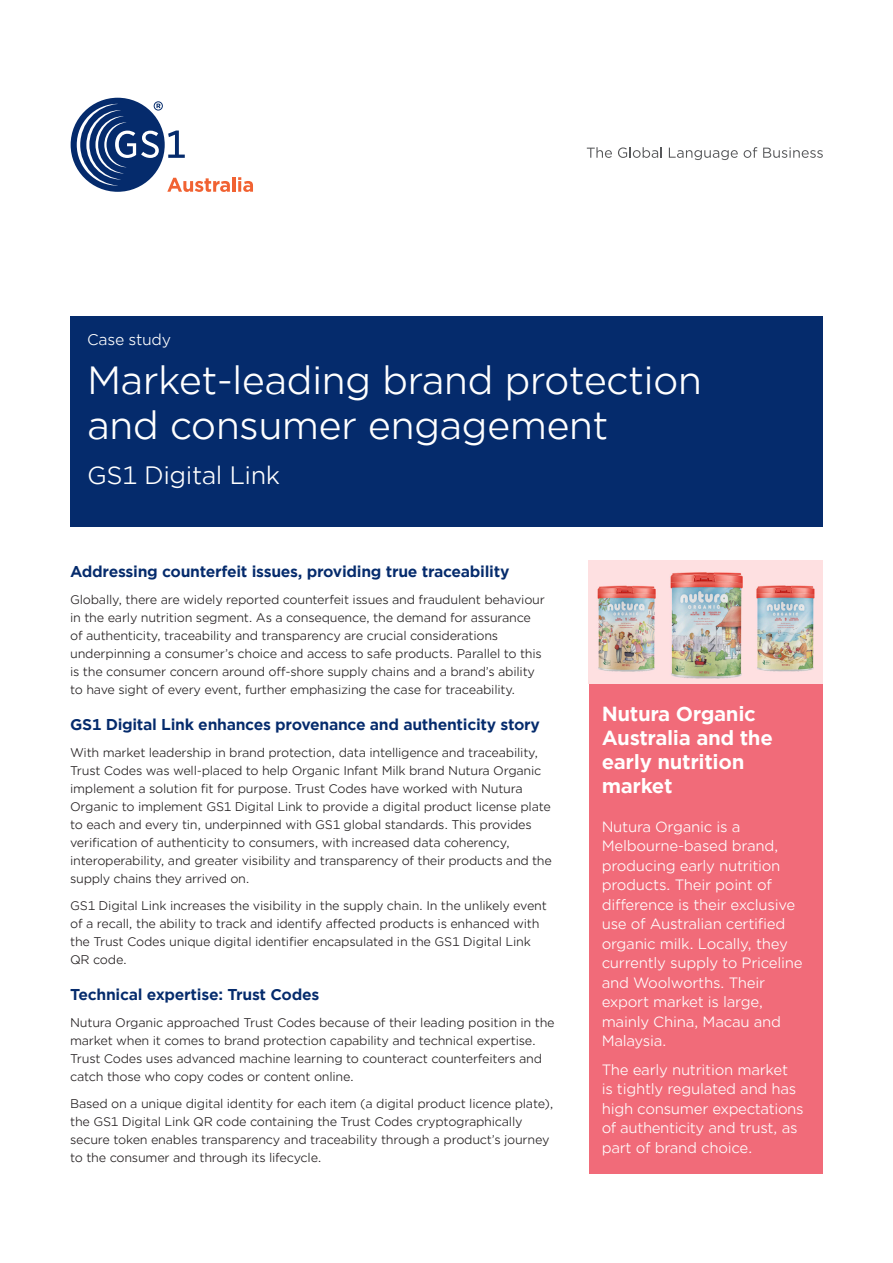
<style>
.page{position:relative;width:893px;height:1263px;background:#fff}
.page>*{position:absolute;margin:0;border:0;box-sizing:border-box;transform-origin:0 0}
.t1{font:37.5px/45px "Gotham Office";letter-spacing:-.02em;color:#fff}
.t2{font:24px "Gotham Office";letter-spacing:-.02em;color:#fff}
._6_Cover_Subline_2{font:700 19.5px/24px "Gotham Office";letter-spacing:-.02em;color:#fff}
._13_Subhead_1__11pt{font:700 15px "Gotham Office";letter-spacing:-.02em;color:#052b6c}
.t3{font:15px "Gotham Office";letter-spacing:-.02em;color:#fff}
._16_Body_Text__8pt{font:14.25px/19.5px "Gotham Office";letter-spacing:-.02em;color:#fff}
._16_Body_Text__8pt-2{font:12px/18px "Gotham Office";letter-spacing:-.02em;color:#231f20}
</style>
<div class="page">
<div style="left:71px;top:98px;width:94px;height:94px;background:#052b6c;border-radius:50%"></div>
<svg style="left:77px;top:101px;width:153px;height:91px"></svg>
<hr style="left:232px;top:177px;width:3px;height:15px;background:#f16232">
<svg style="left:238px;top:177px;width:15px;height:15px"></svg>
<svg style="left:587px;top:147px;width:25px;height:11px"></svg>
<svg style="left:618px;top:147px;width:44px;height:11px"></svg>
<svg style="left:669px;top:148px;width:69px;height:12px"></svg>
<svg style="left:744px;top:147px;width:13px;height:11px"></svg>
<svg style="left:763px;top:147px;width:60px;height:11px"></svg>
<div style="left:70px;top:316px;width:753px;height:210px;background:#052b6c"></div>
<div style="left:589px;top:684px;width:234px;height:490px;background:#f16b79"></div>
<img style="left:589px;top:560px;width:234px;height:123px">
<p class="t3" style="left:87px;top:329px;width:86px">Case study</p>
<h1 class="t1" style="left:87px;top:357px;width:616px">Market-leading brand protection and consumer engagement</h1>
<h2 class="t2" style="left:87px;top:459px;width:194px">GS1 Digital Link</h2>
<p class="_13_Subhead_1__11pt" style="left:70px;top:561px;width:441px">Addressing counterfeit issues, providing true traceability</p>
<p class="_16_Body_Text__8pt-2" style="left:70px;top:590px;width:476px">Globally, there are widely reported counterfeit issues and fraudulent behaviour in the early nutrition segment. As a consequence, the demand for assurance of authenticity, traceability and transparency are crucial considerations underpinning a consumer’s choice and access to safe products. Parallel to this is the consumer concern around off-shore supply chains and a brand’s ability to have sight of every event, further emphasizing the case for traceability.</p>
<p class="_13_Subhead_1__11pt" style="left:70px;top:714px;width:471px">GS1 Digital Link enhances provenance and authenticity story</p>
<p class="_16_Body_Text__8pt-2" style="left:70px;top:743px;width:483px">With market leadership in brand protection, data intelligence and traceability, Trust Codes was well-placed to help Organic Infant Milk brand Nutura Organic implement a solution fit for purpose. Trust Codes have worked with Nutura Organic to implement GS1 Digital Link to provide a digital product license plate to each and every tin, underpinned with GS1 global standards. This provides verification of authenticity to consumers, with increased data coherency, interoperability, and greater visibility and transparency of their products and the supply chains they arrived on.</p>
<p class="_16_Body_Text__8pt-2" style="left:70px;top:896px;width:478px">GS1 Digital Link increases the visibility in the supply chain. In the unlikely event of a recall, the ability to track and identify affected products is enhanced with the Trust Codes unique digital identifier encapsulated in the GS1 Digital Link QR code.</p>
<p class="_13_Subhead_1__11pt" style="left:70px;top:984px;width:251px">Technical expertise: Trust Codes</p>
<p class="_16_Body_Text__8pt-2" style="left:70px;top:1013px;width:486px">Nutura Organic approached Trust Codes because of their leading position in the market when it comes to brand protection capability and technical expertise.<br>Trust Codes uses advanced machine learning to counteract counterfeiters and catch those who copy codes or content online.</p>
<p class="_16_Body_Text__8pt-2" style="left:70px;top:1094px;width:485px">Based on a unique digital identity for each item (a digital product licence plate), the GS1 Digital Link QR code containing the Trust Codes cryptographically secure token enables transparency and traceability through a product’s journey to the consumer and through its lifecycle.</p>
<p class="_6_Cover_Subline_2" style="left:602px;top:701px;width:173px">Nutura Organic<br>Australia and the early nutrition market</p>
<p class="_16_Body_Text__8pt" style="left:602px;top:816px;width:202px">Nutura Organic is a<br>Melbourne-based brand, producing early nutrition products. Their point of difference is their exclusive use of Australian certified organic milk. Locally, they currently supply to Priceline and Woolworths. Their export market is large, mainly China, Macau and<br>Malaysia.</p>
<p class="_16_Body_Text__8pt" style="left:602px;top:1059px;width:203px">The early nutrition market<br>is tightly regulated and has high consumer expectations of authenticity and trust, as part of brand choice.</p>
</div>
